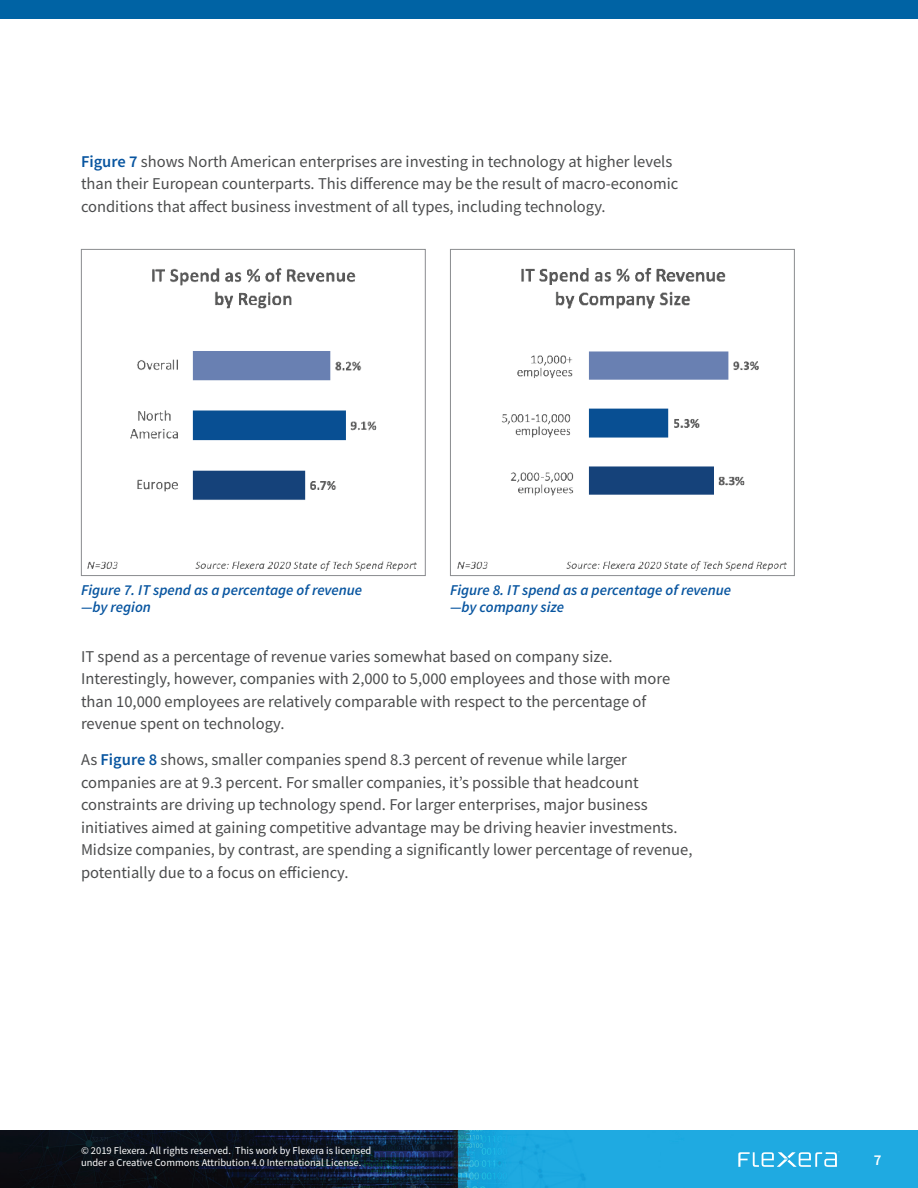
<style>
.page{position:relative;width:918px;height:1188px;background:#fff}
.page>*{position:absolute;margin:0;border:0;box-sizing:border-box;transform-origin:0 0}
.t1{font:16.5px/22.5px "Source Sans Pro";color:#4b4c4d}
.t2{font:italic 600 15px/16.5px "Source Sans Pro";color:#0855a0}
.t3{font:600 15px "Source Sans Pro";color:#fff}
.t4{font:10.5px/12px "Source Sans Pro";color:#fff}
.s1{font-weight:600;color:#0855a0}
</style>
<div class="page">
<img style="left:0;top:1131px;width:918px;height:57px">
<svg style="left:738px;top:1152px;width:102px;height:15px;background:#62c3e9"></svg>
<div style="left:0;top:0;width:918px;height:19px;background:#0063a4"></div>
<div style="left:81px;top:249px;width:345px;height:327px;border:1px solid #8a8c8f"></div>
<div style="left:450px;top:249px;width:345px;height:327px;border:1px solid #8a8c8f"></div>
<img style="left:130px;top:268px;width:247px;height:232px">
<img style="left:501px;top:351px;width:258px;height:145px">
<img style="left:521px;top:268px;width:205px;height:41px">
<img style="left:195px;top:561px;width:222px;height:10px">
<img style="left:87px;top:561px;width:31px;height:8px">
<img style="left:566px;top:561px;width:221px;height:10px">
<img style="left:457px;top:561px;width:31px;height:8px">
<p class="t1" style="left:81px;top:150px;width:599px"><span class="s1">Figure 7</span> shows North American enterprises are investing in technology at higher levels than their European counterparts. This difference may be the result of macro-economic conditions that affect business investment of all types, including technology.</p>
<p class="t2" style="left:81px;top:582px;width:283px">Figure 7. IT spend as a percentage of revenue —by region</p>
<p class="t2" style="left:450px;top:582px;width:283px">Figure 8. IT spend as a percentage of revenue —by company size</p>
<p class="t1" style="left:81px;top:645px;width:591px">IT spend as a percentage of revenue varies somewhat based on company size.<br>Interestingly, however, companies with 2,000 to 5,000 employees and those with more than 10,000 employees are relatively comparable with respect to the percentage of revenue spent on technology.</p>
<p class="t1" style="left:81px;top:749px;width:613px">As <span class="s1">Figure 8</span> shows, smaller companies spend 8.3 percent of revenue while larger companies are at 9.3 percent. For smaller companies, it’s possible that headcount constraints are driving up technology spend. For larger enterprises, major business initiatives aimed at gaining competitive advantage may be driving heavier investments.<br>Midsize companies, by contrast, are spending a significantly lower percentage of revenue, potentially due to a focus on efficiency.</p>
<p class="t4" style="left:81px;top:1144px;width:292px">© 2019 Flexera. All rights reserved. This work by Flexera is licensed under a Creative Commons Attribution 4.0 International License.</p>
<p class="t3" style="left:874px;top:1150px;width:9px">7</p>
</div>
